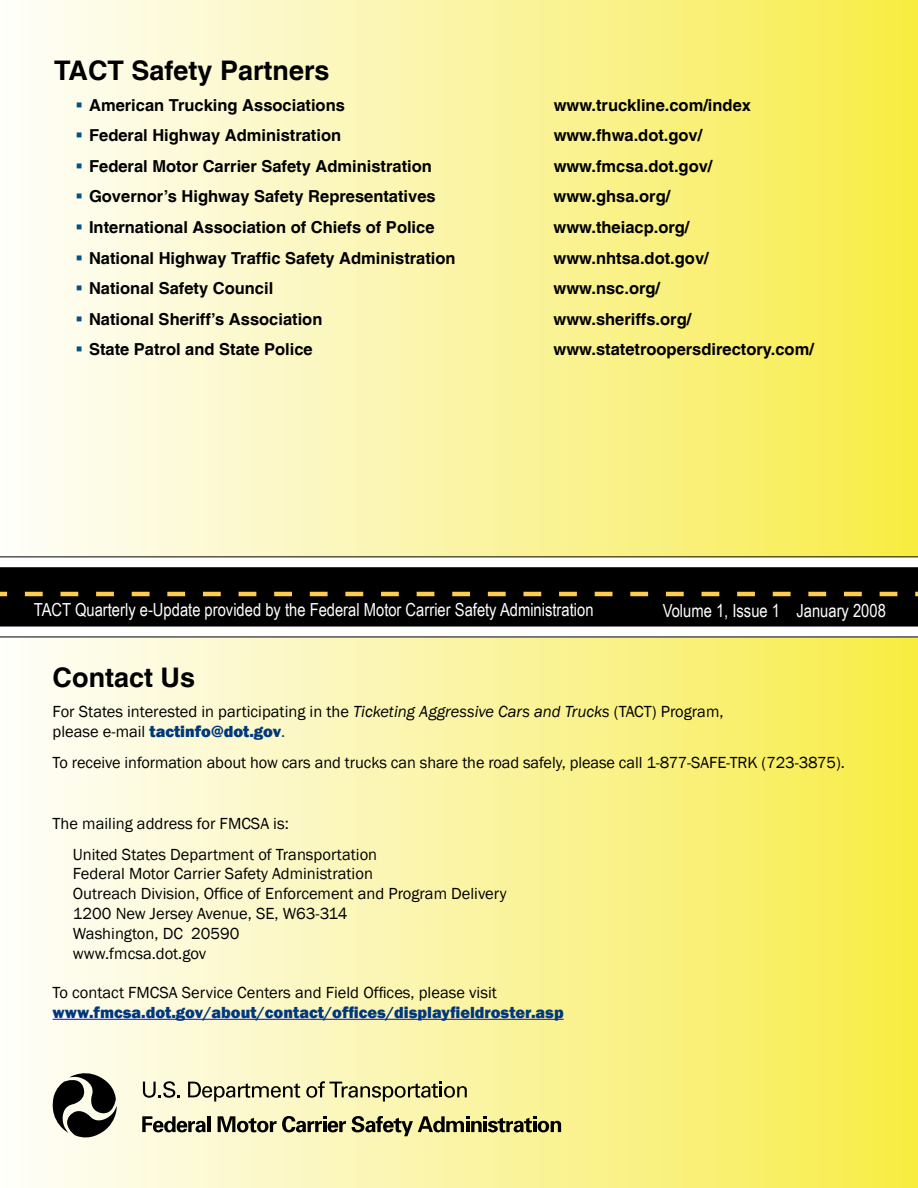
<style>
.page{position:relative;width:918px;height:1188px;background:#fff}
.page>*{position:absolute;margin:0;border:0;box-sizing:border-box;transform-origin:0 0}
.t1{font:27px "Switzerland";color:#000}
.t2{font:18px "Arial Narrow";color:#fff}
.t3{font:16.5px/19.8px "Franklin Gothic";color:#000}
.t4{font:16.5px "Switzerland";color:#000}
.t5{font:800 16.5px "Franklin Gothic";color:#00387b}
.s1{font-style:italic}
.s2{font-weight:800;color:#00387b}
.s3{color:#00387b}
</style>
<div class="page">
<div style="left:0;top:0;width:918px;height:1188px;background:linear-gradient(to right,#fefdfe,#f8ec49)"></div>
<svg style="left:0;top:556px;width:918px;height:12px"></svg>
<hr style="left:53px;top:1019px;width:511px;height:1px;background:#00f">
<div style="left:0;top:568px;width:918px;height:58px;background:#000"></div>
<svg style="left:0;top:626px;width:918px;height:11px"></svg>
<svg style="left:53px;top:1073px;width:65px;height:64px;background:#686860"></svg>
<svg style="left:143px;top:1081px;width:37px;height:17px"></svg>
<svg style="left:188px;top:1082px;width:112px;height:20px;background:#bab898"></svg>
<svg style="left:306px;top:1081px;width:161px;height:21px;background:#bfbb89"></svg>
<svg style="left:142px;top:1116px;width:64px;height:16px"></svg>
<hr style="left:207px;top:1116px;width:4px;height:16px;background:#000">
<svg style="left:218px;top:1116px;width:343px;height:20px;background:#a29e73"></svg>
<svg style="left:0;top:588px;width:918px;height:8px;background:#433513"></svg>
<svg style="left:77px;top:102px;width:5px;height:5px"></svg>
<svg style="left:77px;top:133px;width:5px;height:5px"></svg>
<svg style="left:77px;top:163px;width:5px;height:5px"></svg>
<svg style="left:77px;top:194px;width:5px;height:5px"></svg>
<svg style="left:77px;top:225px;width:5px;height:4px"></svg>
<svg style="left:77px;top:255px;width:5px;height:5px"></svg>
<svg style="left:77px;top:286px;width:5px;height:5px"></svg>
<svg style="left:77px;top:316px;width:5px;height:5px"></svg>
<svg style="left:77px;top:347px;width:5px;height:5px"></svg>
<p class="t1" style="left:54px;top:54px;width:277px">TACT Safety Partners</p>
<p class="t4" style="left:89px;top:95px;width:257px">American Trucking Associations</p>
<p class="t4" style="left:554px;top:95px;width:199px">www.truckline.com/index</p>
<p class="t4" style="left:89px;top:125px;width:254px">Federal Highway Administration</p>
<p class="t4" style="left:554px;top:125px;width:150px">www.fhwa.dot.gov/</p>
<p class="t4" style="left:89px;top:156px;width:344px">Federal Motor Carrier Safety Administration</p>
<p class="t4" style="left:554px;top:156px;width:160px">www.fmcsa.dot.gov/</p>
<p class="t4" style="left:89px;top:187px;width:348px">Governor’s Highway Safety Representatives</p>
<p class="t4" style="left:554px;top:187px;width:118px">www.ghsa.org/</p>
<p class="t4" style="left:89px;top:217px;width:347px">International Association of Chiefs of Police</p>
<p class="t4" style="left:554px;top:217px;width:137px">www.theiacp.org/</p>
<p class="t4" style="left:89px;top:248px;width:368px">National Highway Traffic Safety Administration</p>
<p class="t4" style="left:554px;top:248px;width:157px">www.nhtsa.dot.gov/</p>
<p class="t4" style="left:89px;top:278px;width:186px">National Safety Council</p>
<p class="t4" style="left:554px;top:278px;width:108px">www.nsc.org/</p>
<p class="t4" style="left:89px;top:309px;width:235px">National Sheriff’s Association</p>
<p class="t4" style="left:554px;top:309px;width:139px">www.sheriffs.org/</p>
<p class="t4" style="left:89px;top:340px;width:225px">State Patrol and State Police</p>
<p class="t4" style="left:554px;top:340px;width:262px">www.statetroopersdirectory.com/</p>
<p class="t2" style="left:34px;top:597px;width:561px">TACT Quarterly e-Update provided by the Federal Motor Carrier Safety Administration</p>
<p class="t2" style="left:663px;top:597px;width:225px">Volume 1, Issue 1 January 2008</p>
<h2 class="t1" style="left:53px;top:661px;width:144px">Contact Us</h2>
<p class="t3" style="left:53px;top:702px;width:672px">For States interested in participating in the <span class="s1">Ticketing Aggressive Cars and Trucks</span> (TACT) Program, please e-mail <span class="s2">tactinfo@dot.gov</span><span class="s3">.</span></p>
<p class="t3" style="left:53px;top:753px;width:794px">To receive information about how cars and trucks can share the road safely, please call 1-877-SAFE-TRK (723-3875).</p>
<p class="t3" style="left:53px;top:814px;width:238px">The mailing address for FMCSA is:</p>
<p class="t3" style="left:73px;top:845px;width:306px">United States Department of Transportation</p>
<p class="t3" style="left:73px;top:864px;width:302px">Federal Motor Carrier Safety Administration</p>
<p class="t3" style="left:73px;top:884px;width:435px">Outreach Division, Office of Enforcement and Program Delivery</p>
<p class="t3" style="left:73px;top:904px;width:276px">1200 New Jersey Avenue, SE, W63-314</p>
<p class="t3" style="left:73px;top:924px;width:168px">Washington, DC 20590</p>
<p class="t3" style="left:73px;top:944px;width:135px">www.fmcsa.dot.gov</p>
<p class="t3" style="left:53px;top:983px;width:446px">To contact FMCSA Service Centers and Field Offices, please visit</p>
<p class="t5" style="left:53px;top:1002px;width:513px">www.fmcsa.dot.gov/about/contact/offices/displayfieldroster.asp</p>
</div>
